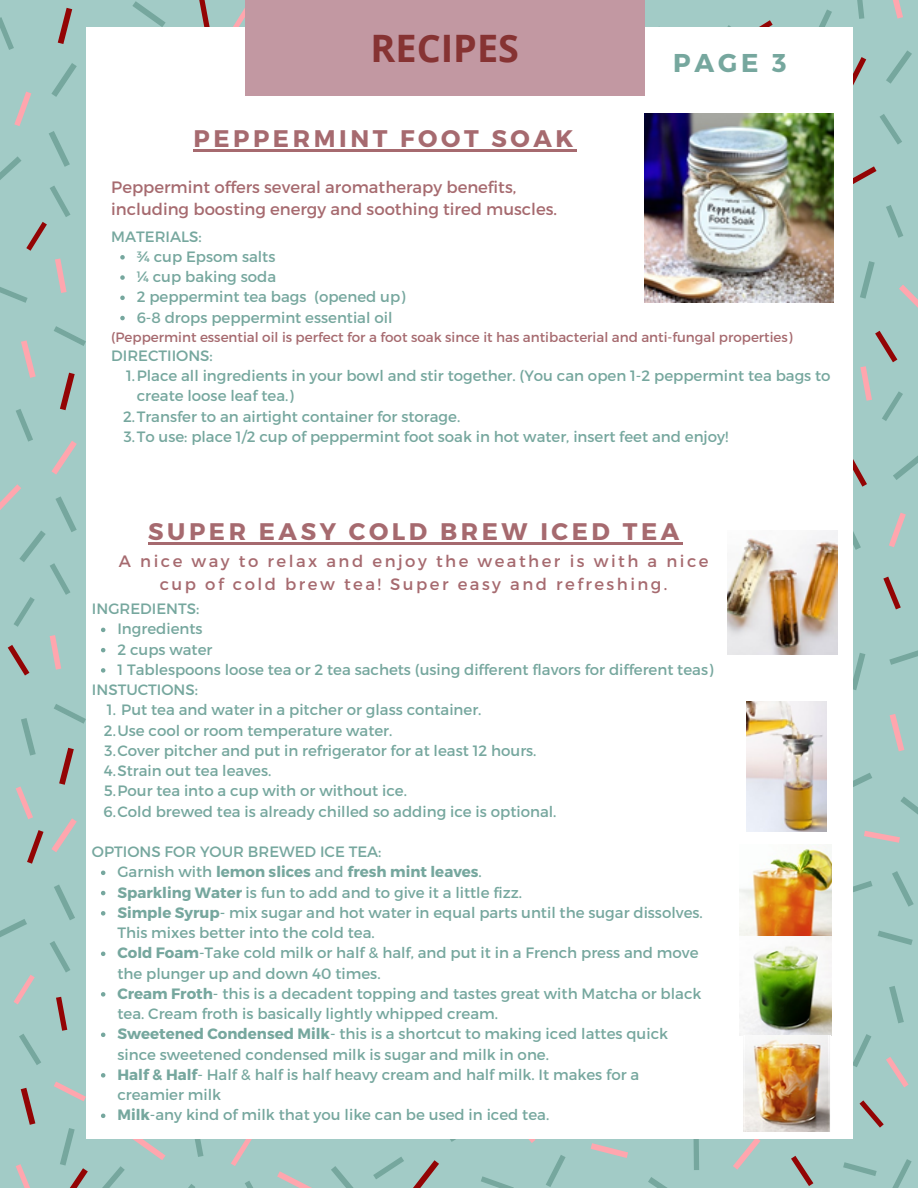
<style>
.page{position:relative;width:918px;height:1188px;background:#a2cbc6}
.page>*{position:absolute;margin:0;border:0;box-sizing:border-box;transform-origin:0 0}
.t1{font:700 37.8px "Open Sans";color:#863333}
.t2{font:700 25.8px "Montserrat";color:#76a79e}
.t3{font:700 24px "Montserrat";letter-spacing:.15em;color:#a66a6f}
.t4{font:16.5px/22.5px "Montserrat";color:#a66a6f}
.t5{font:16.5px/22.5px "Montserrat";letter-spacing:.15em;color:#a66a6f;text-align:center}
.t6{font:15px/20.2px "Montserrat";color:#76a79e}
.t7{font:700 15px "Montserrat";color:#76a79e}
.t8{font:13.5px "Montserrat";color:#a66a6f}
.s1{font-weight:400}
.s2{font-weight:700}
</style>
<div class="page">
<svg style="left:55px;top:258px;width:12px;height:35px"></svg>
<svg style="left:233px;top:8px;width:12px;height:19px"></svg>
<svg style="left:21px;top:340px;width:15px;height:38px"></svg>
<svg style="left:50px;top:635px;width:11px;height:35px"></svg>
<svg style="left:51px;top:441px;width:26px;height:34px"></svg>
<svg style="left:890px;top:714px;width:14px;height:37px"></svg>
<svg style="left:852px;top:592px;width:1px;height:34px"></svg>
<svg style="left:889px;top:513px;width:17px;height:34px"></svg>
<svg style="left:899px;top:285px;width:19px;height:23px"></svg>
<svg style="left:591px;top:1143px;width:37px;height:15px"></svg>
<svg style="left:733px;top:1139px;width:28px;height:31px"></svg>
<svg style="left:528px;top:1139px;width:8px;height:4px"></svg>
<svg style="left:14px;top:975px;width:21px;height:29px"></svg>
<svg style="left:51px;top:818px;width:26px;height:34px"></svg>
<svg style="left:16px;top:786px;width:17px;height:33px"></svg>
<svg style="left:277px;top:1171px;width:35px;height:17px"></svg>
<svg style="left:886px;top:1057px;width:23px;height:30px"></svg>
<svg style="left:54px;top:1082px;width:32px;height:19px"></svg>
<svg style="left:16px;top:1164px;width:14px;height:24px"></svg>
<svg style="left:133px;top:1139px;width:33px;height:21px"></svg>
<svg style="left:231px;top:1139px;width:21px;height:27px"></svg>
<svg style="left:893px;top:0;width:10px;height:19px"></svg>
<svg style="left:864px;top:831px;width:36px;height:12px"></svg>
<svg style="left:58px;top:8px;width:14px;height:36px"></svg>
<svg style="left:199px;top:0;width:11px;height:27px"></svg>
<svg style="left:60px;top:373px;width:15px;height:37px"></svg>
<svg style="left:8px;top:645px;width:21px;height:31px"></svg>
<svg style="left:852px;top:455px;width:15px;height:32px"></svg>
<svg style="left:883px;top:577px;width:18px;height:32px"></svg>
<svg style="left:791px;top:1156px;width:22px;height:30px"></svg>
<svg style="left:59px;top:748px;width:15px;height:37px"></svg>
<svg style="left:56px;top:997px;width:11px;height:34px"></svg>
<svg style="left:27px;top:830px;width:17px;height:34px"></svg>
<svg style="left:413px;top:1160px;width:26px;height:28px"></svg>
<svg style="left:21px;top:1088px;width:14px;height:37px"></svg>
<svg style="left:860px;top:1100px;width:24px;height:28px"></svg>
<svg style="left:852px;top:57px;width:14px;height:31px"></svg>
<svg style="left:759px;top:20px;width:14px;height:7px"></svg>
<svg style="left:852px;top:166px;width:25px;height:21px"></svg>
<svg style="left:0;top:287px;width:28px;height:16px"></svg>
<svg style="left:132px;top:1px;width:34px;height:26px"></svg>
<svg style="left:852px;top:514px;width:9px;height:36px"></svg>
<svg style="left:648px;top:1177px;width:19px;height:11px"></svg>
<svg style="left:50px;top:941px;width:20px;height:31px"></svg>
<svg style="left:373px;top:1157px;width:31px;height:22px"></svg>
<svg style="left:852px;top:1034px;width:19px;height:33px"></svg>
<svg style="left:188px;top:1184px;width:7px;height:4px"></svg>
<svg style="left:819px;top:9px;width:13px;height:18px"></svg>
<svg style="left:880px;top:114px;width:22px;height:30px"></svg>
<svg style="left:892px;top:871px;width:22px;height:36px"></svg>
<svg style="left:0;top:63px;width:77px;height:188px"></svg>
<svg style="left:0;top:17px;width:14px;height:33px"></svg>
<svg style="left:0;top:484px;width:77px;height:143px"></svg>
<svg style="left:54px;top:326px;width:32px;height:20px"></svg>
<svg style="left:16px;top:409px;width:17px;height:33px"></svg>
<svg style="left:852px;top:653px;width:13px;height:37px"></svg>
<svg style="left:860px;top:331px;width:43px;height:90px"></svg>
<svg style="left:893px;top:455px;width:25px;height:25px"></svg>
<svg style="left:860px;top:261px;width:15px;height:38px"></svg>
<svg style="left:886px;top:205px;width:17px;height:33px"></svg>
<div style="left:694px;top:1136px;width:5px;height:34px;background:#76a79e"></div>
<svg style="left:546px;top:1155px;width:20px;height:32px"></svg>
<svg style="left:21px;top:718px;width:15px;height:38px"></svg>
<svg style="left:54px;top:885px;width:21px;height:35px"></svg>
<svg style="left:0;top:919px;width:27px;height:18px"></svg>
<svg style="left:19px;top:1034px;width:22px;height:31px"></svg>
<svg style="left:54px;top:704px;width:32px;height:20px"></svg>
<svg style="left:481px;top:1176px;width:33px;height:12px"></svg>
<svg style="left:331px;top:1166px;width:23px;height:22px"></svg>
<svg style="left:60px;top:1128px;width:28px;height:60px"></svg>
<svg style="left:892px;top:1159px;width:20px;height:29px"></svg>
<svg style="left:843px;top:1162px;width:34px;height:14px"></svg>
<svg style="left:889px;top:986px;width:15px;height:37px"></svg>
<svg style="left:450px;top:1139px;width:6px;height:3px"></svg>
<svg style="left:102px;top:1166px;width:23px;height:22px"></svg>
<svg style="left:245px;top:1181px;width:8px;height:7px"></svg>
<svg style="left:195px;top:1139px;width:8px;height:18px"></svg>
<svg style="left:886px;top:50px;width:26px;height:34px"></svg>
<svg style="left:857px;top:0;width:7px;height:19px"></svg>
<svg style="left:878px;top:931px;width:35px;height:14px"></svg>
<svg style="left:852px;top:881px;width:21px;height:16px"></svg>
<svg style="left:889px;top:650px;width:29px;height:15px"></svg>
<svg style="left:852px;top:773px;width:20px;height:21px"></svg>
<svg style="left:901px;top:797px;width:17px;height:18px"></svg>
<div style="left:86px;top:27px;width:766px;height:1112px;background:#fff"></div>
<div style="left:245px;top:0;width:400px;height:96px;background:#c298a2"></div>
<svg style="left:120px;top:255px;width:5px;height:5px"></svg>
<svg style="left:120px;top:275px;width:5px;height:25px"></svg>
<svg style="left:120px;top:316px;width:5px;height:4px"></svg>
<img style="left:644px;top:114px;width:189px;height:189px">
<img style="left:727px;top:531px;width:110px;height:123px">
<img style="left:746px;top:701px;width:80px;height:131px">
<img style="left:739px;top:845px;width:92px;height:191px">
<img style="left:743px;top:1036px;width:87px;height:95px">
<svg style="left:101px;top:628px;width:4px;height:4px"></svg>
<svg style="left:101px;top:648px;width:5px;height:25px"></svg>
<hr style="left:193px;top:149px;width:384px;height:3px;background:#a66a6f">
<hr style="left:148px;top:542px;width:535px;height:2px;background:#a66a6f">
<svg style="left:101px;top:870px;width:5px;height:5px"></svg>
<svg style="left:101px;top:891px;width:4px;height:4px"></svg>
<svg style="left:101px;top:911px;width:5px;height:5px"></svg>
<svg style="left:101px;top:952px;width:4px;height:4px"></svg>
<svg style="left:101px;top:992px;width:5px;height:5px"></svg>
<svg style="left:101px;top:1032px;width:5px;height:5px"></svg>
<svg style="left:101px;top:1073px;width:4px;height:5px"></svg>
<svg style="left:101px;top:1113px;width:5px;height:5px"></svg>
<p class="t1" style="left:371px;top:21px;width:150px">RECIPES</p>
<p class="t3" style="left:193px;top:123px;width:382px">PEPPERMINT FOOT SOAK</p>
<p class="t4" style="left:111px;top:175px;width:447px">Peppermint offers several aromatherapy benefits, including boosting energy and soothing tired muscles.</p>
<p class="t6" style="left:111px;top:225px;width:92px">MATERIALS:</p>
<p class="t6" style="left:137px;top:246px;width:140px">¾ cup Epsom salts</p>
<p class="t6" style="left:137px;top:266px;width:141px">¼ cup baking soda</p>
<p class="t6" style="left:137px;top:286px;width:270px">2 peppermint tea bags (opened up)</p>
<p class="t6" style="left:137px;top:306px;width:257px">6-8 drops peppermint essential oil</p>
<p class="t2" style="left:673px;top:46px;width:115px">PAGE 3</p>
<p class="t8" style="left:111px;top:328px;width:683px">(Peppermint essential oil is perfect for a foot soak since it has antibacterial and anti-fungal properties)</p>
<p class="t6" style="left:111px;top:345px;width:103px">DIRECTIIONS:</p>
<p class="t6" style="left:137px;top:365px;width:695px;text-indent:-11px">1.Place all ingredients in your bowl and stir together. (You can open 1-2 peppermint tea bags to create loose leaf tea.)</p>
<p class="t6" style="left:123px;top:405px;width:339px">2.Transfer to an airtight container for storage.</p>
<p class="t6" style="left:124px;top:426px;width:606px">3.To use: place 1/2 cup of peppermint foot soak in hot water, insert feet and enjoy!</p>
<p class="t3" style="left:148px;top:516px;width:533px">SUPER EASY COLD BREW ICED TEA</p>
<p class="t5" style="left:119px;top:549px;width:591px">A nice way to relax and enjoy the weather is with a nice cup of cold brew tea! Super easy and refreshing.</p>
<p class="t6" style="left:92px;top:598px;width:109px">INGREDIENTS:</p>
<p class="t6" style="left:117px;top:618px;width:87px">Ingredients</p>
<p class="t6" style="left:117px;top:638px;width:97px">2 cups water</p>
<p class="t6" style="left:117px;top:659px;width:597px">1 Tablespoons loose tea or 2 tea sachets (using different flavors for different teas)</p>
<p class="t6" style="left:107px;top:699px;width:376px">1. Put tea and water in a pitcher or glass container.</p>
<p class="t6" style="left:104px;top:719px;width:290px">2.Use cool or room temperature water.</p>
<p class="t6" style="left:105px;top:740px;width:433px">3.Cover pitcher and put in refrigerator for at least 12 hours.</p>
<p class="t6" style="left:104px;top:760px;width:169px">4.Strain out tea leaves.</p>
<p class="t6" style="left:104px;top:780px;width:305px">5.Pour tea into a cup with or without ice.</p>
<p class="t6" style="left:103px;top:800px;width:455px">6.Cold brewed tea is already chilled so adding ice is optional.</p>
<p class="t6" style="left:92px;top:679px;width:108px">INSTUCTIONS:</p>
<p class="t6" style="left:92px;top:841px;width:291px">OPTIONS FOR YOUR BREWED ICE TEA:</p>
<p class="t7" style="left:117px;top:862px;width:366px"><span class="s1">Garnish with</span> lemon slices <span class="s1">and</span> fresh mint leaves<span class="s1">.</span></p>
<p class="t6" style="left:117px;top:881px;width:406px"><span class="s2">Sparkling Water</span> is fun to add and to give it a little fizz.</p>
<p class="t6" style="left:117px;top:902px;width:587px"><span class="s2">Simple Syrup</span>- mix sugar and hot water in equal parts until the sugar dissolves.<br>This mixes better into the cold tea.</p>
<p class="t6" style="left:117px;top:942px;width:583px"><span class="s2">Cold Foam</span>-Take cold milk or half &amp; half, and put it in a French press and move the plunger up and down 40 times.</p>
<p class="t6" style="left:117px;top:983px;width:585px"><span class="s2">Cream Froth</span>- this is a decadent topping and tastes great with Matcha or black tea. Cream froth is basically lightly whipped cream.</p>
<p class="t6" style="left:117px;top:1023px;width:552px"><span class="s2">Sweetened Condensed Milk</span>- this is a shortcut to making iced lattes quick since sweetened condensed milk is sugar and milk in one.</p>
<p class="t6" style="left:117px;top:1064px;width:523px"><span class="s2">Half &amp; Half</span>- Half &amp; half is half heavy cream and half milk. It makes for a creamier milk</p>
<p class="t6" style="left:117px;top:1104px;width:433px"><span class="s2">Milk</span>-any kind of milk that you like can be used in iced tea.</p>
</div>
